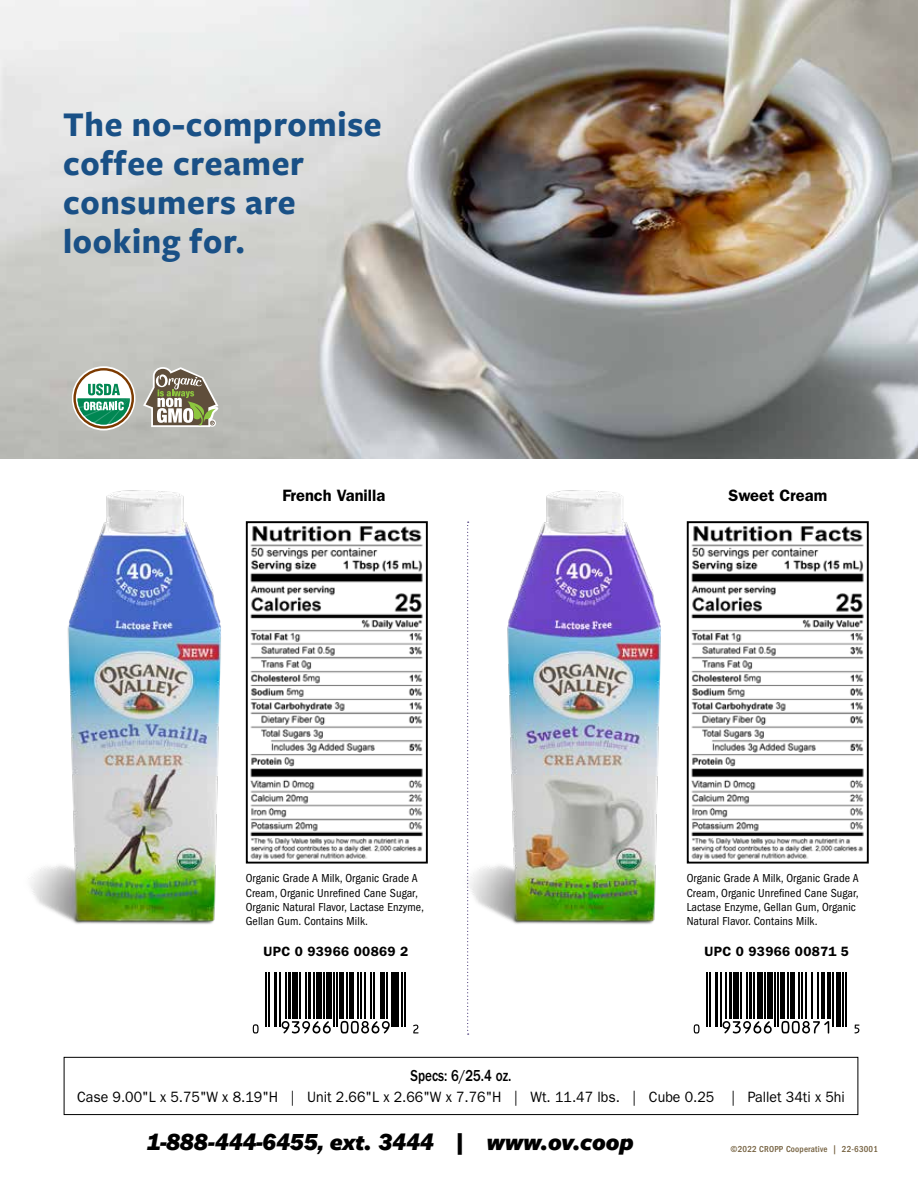
<style>
.page{position:relative;width:918px;height:1188px;background:#fff}
.page>*{position:absolute;margin:0;border:0;box-sizing:border-box;transform-origin:0 0}
.t1{font:700 36px/39px "Freight Sans Pro";letter-spacing:.02em;color:#195086;scale:.96 1}
.t2{font:24px "ITC Franklin Gothic Std Hvy It";letter-spacing:-.01em;color:#000}
.t3{font:600 16.5px "ITC Franklin Gothic Std";color:#000}
.t4{font:500 16.5px "ITC Franklin Gothic Std";color:#000;scale:.8 1}
.t5{font:15px "ITC Franklin Gothic Std";color:#000;scale:.94 1}
.t6{font:600 13.5px "ITC Franklin Gothic Std";letter-spacing:.03em;color:#000}
.t7{font:condensed 12px/14.4px "ITC Franklin Gothic Std";letter-spacing:.01em;color:#000}
.t8{font:500 condensed 9px "ITC Franklin Gothic Std";letter-spacing:.02em;color:#725e3c}
.s1{font-family:"Freight Sans Pro";font-weight:900;font-style:italic}
</style>
<div class="page">
<svg style="left:253px;top:1024px;width:6px;height:9px"></svg>
<hr style="left:266px;top:973px;width:1px;height:53px;background:#000">
<hr style="left:269px;top:973px;width:1px;height:53px;background:#000">
<hr style="left:274px;top:973px;width:3px;height:53px;background:#000">
<hr style="left:279px;top:973px;width:1px;height:53px;background:#000">
<hr style="left:285px;top:973px;width:1px;height:46px;background:#000">
<hr style="left:288px;top:973px;width:3px;height:46px;background:#000">
<div style="left:292px;top:973px;width:6px;height:46px;background:#000"></div>
<hr style="left:300px;top:973px;width:1px;height:46px;background:#000">
<hr style="left:305px;top:973px;width:2px;height:46px;background:#000">
<hr style="left:308px;top:973px;width:3px;height:46px;background:#000">
<hr style="left:313px;top:973px;width:1px;height:46px;background:#000">
<div style="left:316px;top:973px;width:6px;height:46px;background:#000"></div>
<svg style="left:282px;top:1021px;width:49px;height:13px"></svg>
<hr style="left:323px;top:973px;width:2px;height:46px;background:#000">
<div style="left:326px;top:973px;width:6px;height:46px;background:#000"></div>
<hr style="left:333px;top:973px;width:2px;height:53px;background:#000">
<hr style="left:336px;top:973px;width:2px;height:53px;background:#000">
<div style="left:339px;top:973px;width:5px;height:46px;background:#000"></div>
<hr style="left:347px;top:973px;width:1px;height:46px;background:#000">
<hr style="left:350px;top:973px;width:4px;height:46px;background:#000">
<hr style="left:357px;top:973px;width:2px;height:46px;background:#000">
<hr style="left:360px;top:973px;width:1px;height:46px;background:#000">
<hr style="left:364px;top:973px;width:2px;height:46px;background:#000">
<hr style="left:370px;top:973px;width:2px;height:46px;background:#000">
<hr style="left:373px;top:973px;width:2px;height:46px;background:#000">
<svg style="left:340px;top:1021px;width:50px;height:13px"></svg>
<hr style="left:381px;top:973px;width:4px;height:46px;background:#000">
<hr style="left:387px;top:973px;width:1px;height:46px;background:#000">
<hr style="left:391px;top:973px;width:3px;height:53px;background:#000">
<hr style="left:395px;top:973px;width:3px;height:53px;background:#000">
<hr style="left:401px;top:973px;width:2px;height:53px;background:#000">
<hr style="left:404px;top:973px;width:2px;height:53px;background:#000">
<svg style="left:413px;top:1025px;width:6px;height:8px"></svg>
<svg style="left:694px;top:1024px;width:6px;height:9px"></svg>
<hr style="left:707px;top:973px;width:1px;height:53px;background:#000">
<hr style="left:709px;top:973px;width:2px;height:53px;background:#000">
<hr style="left:715px;top:973px;width:3px;height:53px;background:#000">
<hr style="left:720px;top:973px;width:1px;height:53px;background:#000">
<hr style="left:726px;top:973px;width:1px;height:46px;background:#000">
<hr style="left:729px;top:973px;width:3px;height:46px;background:#000">
<div style="left:733px;top:973px;width:6px;height:46px;background:#000"></div>
<hr style="left:740px;top:973px;width:2px;height:46px;background:#000">
<hr style="left:746px;top:973px;width:2px;height:46px;background:#000">
<hr style="left:749px;top:973px;width:3px;height:46px;background:#000">
<hr style="left:754px;top:973px;width:1px;height:46px;background:#000">
<div style="left:757px;top:973px;width:6px;height:46px;background:#000"></div>
<svg style="left:723px;top:1021px;width:49px;height:13px"></svg>
<hr style="left:764px;top:973px;width:2px;height:46px;background:#000">
<div style="left:767px;top:973px;width:6px;height:46px;background:#000"></div>
<hr style="left:774px;top:973px;width:2px;height:53px;background:#000">
<hr style="left:777px;top:973px;width:2px;height:53px;background:#000">
<div style="left:780px;top:973px;width:5px;height:46px;background:#000"></div>
<hr style="left:788px;top:973px;width:1px;height:46px;background:#000">
<hr style="left:791px;top:973px;width:4px;height:46px;background:#000">
<hr style="left:798px;top:973px;width:1px;height:46px;background:#000">
<hr style="left:801px;top:973px;width:1px;height:46px;background:#000">
<hr style="left:805px;top:973px;width:2px;height:46px;background:#000">
<hr style="left:811px;top:973px;width:2px;height:46px;background:#000">
<hr style="left:817px;top:973px;width:2px;height:46px;background:#000">
<svg style="left:781px;top:1021px;width:48px;height:13px"></svg>
<hr style="left:822px;top:973px;width:3px;height:46px;background:#000">
<hr style="left:828px;top:973px;width:3px;height:46px;background:#000">
<hr style="left:832px;top:973px;width:1px;height:53px;background:#000">
<div style="left:836px;top:973px;width:5px;height:53px;background:#000"></div>
<hr style="left:842px;top:973px;width:2px;height:53px;background:#000">
<hr style="left:845px;top:973px;width:2px;height:53px;background:#000">
<svg style="left:855px;top:1025px;width:4px;height:8px"></svg>
<img style="left:250px;top:526px;width:173px;height:334px">
<div style="left:246px;top:521px;width:182px;height:343px;border:2px solid #000"></div>
<img style="left:691px;top:526px;width:173px;height:334px">
<div style="left:687px;top:521px;width:182px;height:343px;border:2px solid #000"></div>
<img style="left:467px;top:490px;width:194px;height:434px">
<img style="left:31px;top:490px;width:190px;height:434px">
<img style="left:0;top:0;width:918px;height:459px">
<svg style="left:143px;top:367px;width:75px;height:60px"></svg>
<div style="left:75px;top:370px;width:57px;height:57px;background:#fff;border-radius:50%"></div>
<div style="left:72px;top:366px;width:63px;height:64px;border:7px solid #fff;border-radius:50%"></div>
<div style="left:73px;top:368px;width:61px;height:61px;border:2px solid #7c3a00;border-radius:50%"></div>
<svg style="left:78px;top:384px;width:52px;height:41px"></svg>
<div style="left:64px;top:1057px;width:794px;height:58px;border:1px solid #000"></div>
<svg style="left:467px;top:522px;width:2px;height:513px"></svg>
<h1 class="t1" style="left:63px;top:103px;width:334px">The no-compromise coffee creamer consumers are looking for.</h1>
<h3 class="t3" style="left:282px;top:486px;width:104px">French Vanilla</h3>
<h3 class="t3" style="left:729px;top:486px;width:100px">Sweet Cream</h3>
<p class="t7" style="left:246px;top:871px;width:180px">Organic Grade A Milk, Organic Grade A Cream, Organic Unrefined Cane Sugar, Organic Natural Flavor, Lactase Enzyme, Gellan Gum. Contains Milk.</p>
<p class="t7" style="left:687px;top:871px;width:174px">Organic Grade A Milk, Organic Grade A Cream, Organic Unrefined Cane Sugar, Lactase Enzyme, Gellan Gum, Organic Natural Flavor. Contains Milk.</p>
<p class="t6" style="left:263px;top:944px;width:146px">UPC 0 93966 00869 2</p>
<p class="t6" style="left:704px;top:944px;width:146px">UPC 0 93966 00871 5</p>
<h3 class="t4" style="left:411px;top:1066px;width:128px">Specs: 6/25.4 oz.</h3>
<p class="t5" style="left:77px;top:1088px;width:818px">Case 9.00"L x 5.75"W x 8.19"H | Unit 2.66"L x 2.66"W x 7.76"H | Wt. 11.47 lbs. | Cube 0.25 | Pallet 34ti x 5hi</p>
<h2 class="t2" style="left:147px;top:1128px;width:489px">1-888-444-6455, <span class="s1">ext.</span> 3444 <span class="s1">| www.ov.coop</span></h2>
<p class="t8" style="left:731px;top:1144px;width:149px">©2022 CROPP Cooperative | 22-63001</p>
</div>
